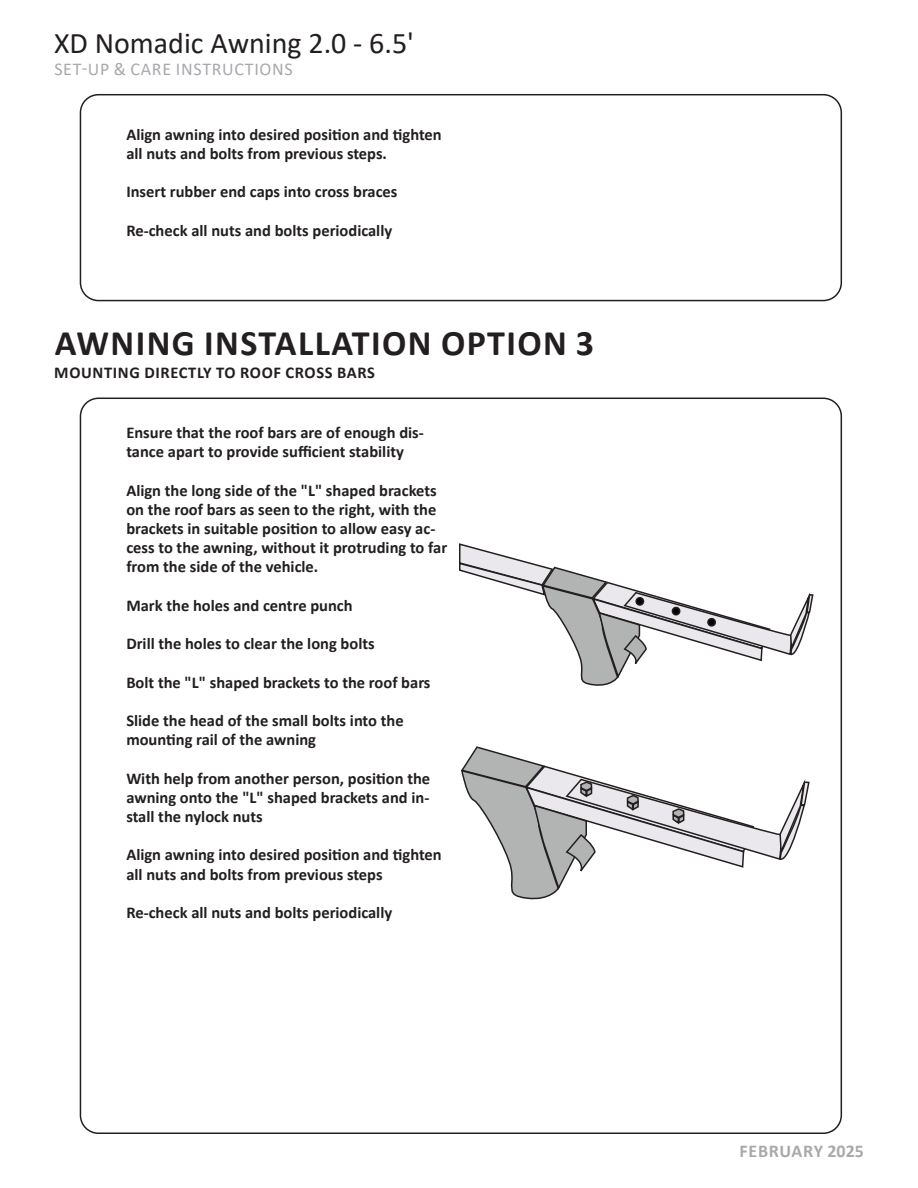
<style>
.page{position:relative;width:918px;height:1188px;background:#fff}
.page>*{position:absolute;margin:0;border:0;box-sizing:border-box;transform-origin:0 0}
.t1{font:700 36px "Calibri";letter-spacing:.04em;color:#231f20}
.t2{font:30px "Calibri";color:#231f20}
.t3{font:18px "Calibri";letter-spacing:.04em;color:#a8a9ad}
.t4{font:700 18px "Calibri";letter-spacing:.03em;color:#a8a9ad}
.t5{font:700 16.5px/19.2px "Calibri";color:#231f20}
.t6{font:700 16.5px "Calibri";letter-spacing:.04em;color:#231f20}
</style>
<div class="page">
<div style="left:80px;top:94px;width:762px;height:207px;border:2px solid #231f20;border-radius:18px"></div>
<svg style="left:459px;top:543px;width:355px;height:143px"></svg>
<svg style="left:461px;top:746px;width:349px;height:154px"></svg>
<h2 class="t2" style="left:54px;top:22px;width:361px">XD Nomadic Awning 2.0 - 6.5'</h2>
<p class="t3" style="left:54px;top:56px;width:240px">SET-UP &amp; CARE INSTRUCTIONS</p>
<p class="t5" style="left:126px;top:124px;width:317px">Align awning into desired position and tighten all nuts and bolts from previous steps.</p>
<p class="t5" style="left:126px;top:182px;width:273px">Insert rubber end caps into cross braces</p>
<p class="t5" style="left:126px;top:220px;width:267px">Re-check all nuts and bolts periodically</p>
<p class="t1" style="left:55px;top:318px;width:541px">AWNING INSTALLATION OPTION 3</p>
<p class="t6" style="left:54px;top:361px;width:322px">MOUNTING DIRECTLY TO ROOF CROSS BARS</p>
<p class="t5" style="left:126px;top:423px;width:299px">Ensure that the roof bars are of enough dis&shy;tance apart to provide sufficient stability</p>
<p class="t5" style="left:126px;top:480px;width:322px">Align the long side of the "L" shaped brackets on the roof bars as seen to the right, with the brackets in suitable position to allow easy ac&shy;cess to the awning, without it protruding to far from the side of the vehicle.</p>
<p class="t5" style="left:126px;top:595px;width:228px">Mark the holes and centre punch</p>
<p class="t5" style="left:126px;top:634px;width:250px">Drill the holes to clear the long bolts</p>
<p class="t5" style="left:126px;top:672px;width:306px">Bolt the "L" shaped brackets to the roof bars</p>
<p class="t5" style="left:126px;top:711px;width:279px">Slide the head of the small bolts into the mounting rail of the awning</p>
<p class="t5" style="left:126px;top:768px;width:305px;text-align:justify">With help from another person, position the awning onto the "L" shaped brackets and in&shy;stall the nylock nuts</p>
<p class="t5" style="left:126px;top:845px;width:317px">Align awning into desired position and tighten all nuts and bolts from previous steps</p>
<p class="t5" style="left:126px;top:903px;width:267px">Re-check all nuts and bolts periodically</p>
<p class="t4" style="left:740px;top:1139px;width:126px">FEBRUARY 2025</p>
</div>
